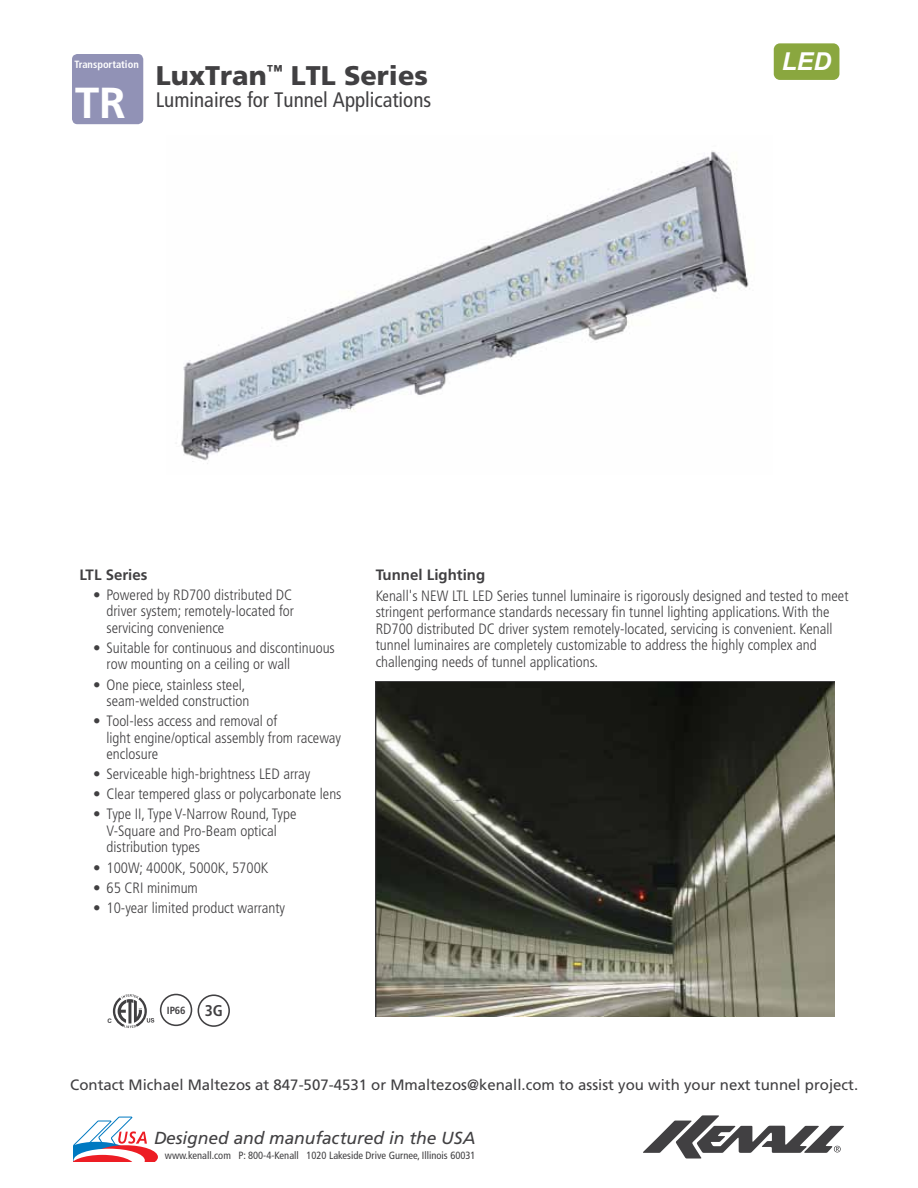
<style>
.page{position:relative;width:918px;height:1188px;background:#fff}
.page>*{position:absolute;margin:0;border:0;box-sizing:border-box;transform-origin:0 0}
.t1{font:700 43.35px "Frutiger LT Std";color:#fff}
.t2{font:900 27px "Frutiger LT Std";color:#414042}
.t3{font:italic 700 24.6px "Arial";color:#fff}
.t4{font:condensed 21px "Frutiger LT Std";color:#414042}
.t5{font:italic 17.4px "Frutiger LT Std";letter-spacing:-.005em;color:#414042}
.t6{font:300 condensed 15px/16.5px "Frutiger LT Std";color:#414042}
.t7{font:15px "Frutiger LT Std";color:#414042}
.t8{font:700 15px "Frutiger LT Std";color:#414042}
.t9{font:condensed 10.5px "Frutiger LT Std";color:#414042}
.t10{font:700 condensed 10.5px "Frutiger LT Std";color:#fff}
.t11{font:700 condensed 10.35px "Frutiger LT Std";color:#414042}
.t12{font:700 6.15px "Arial";color:#414042}
.s1{font-size:15.6px}
</style>
<div class="page">
<img style="left:181px;top:151px;width:569px;height:313px">
<div style="left:72px;top:54px;width:71px;height:70px;background:#9192b6;border-radius:5px"></div>
<div style="left:774px;top:43px;width:65px;height:37px;background:#8aa73f;border-radius:6px"></div>
<svg style="left:643px;top:1115px;width:201px;height:44px"></svg>
<svg style="left:73px;top:1117px;width:85px;height:44px"></svg>
<svg style="left:198px;top:994px;width:32px;height:33px"></svg>
<svg style="left:160px;top:994px;width:32px;height:32px"></svg>
<svg style="left:113px;top:994px;width:41px;height:34px"></svg>
<svg style="left:376px;top:681px;width:458px;height:336px;background:#505045"></svg>
<p class="t10" style="left:75px;top:58px;width:66px">Transportation</p>
<h1 class="t1" style="left:75px;top:77px;width:52px">TR</h1>
<h2 class="t2" style="left:156px;top:59px;width:274px">LuxTran<sup>™</sup> LTL Series</h2>
<h3 class="t4" style="left:156px;top:88px;width:277px">Luminaires for Tunnel Applications</h3>
<h3 class="t3" style="left:782px;top:45px;width:51px">LED</h3>
<p class="t8" style="left:80px;top:566px;width:69px">LTL Series</p>
<p class="t6" style="left:107px;top:587px;width:189px;text-align:justify;text-indent:-14px">• Powered by RD700 distributed DC driver system; remotely-located for servicing convenience</p>
<p class="t6" style="left:107px;top:640px;width:230px;text-indent:-14px">• Suitable for continuous and discontinuous row mounting on a ceiling or wall</p>
<p class="t6" style="left:93px;top:676px;width:158px;text-align:right">• One piece, stainless steel, seam-welded construction</p>
<p class="t6" style="left:107px;top:713px;width:236px;text-indent:-14px">• Tool-less access and removal of<br>light engine/optical assembly from raceway enclosure</p>
<p class="t6" style="left:93px;top:766px;width:219px">• Serviceable high-brightness LED array</p>
<p class="t6" style="left:93px;top:786px;width:250px">• Clear tempered glass or polycarbonate lens</p>
<p class="t6" style="left:107px;top:806px;width:191px;text-indent:-13px">• Type II, Type V-Narrow Round, Type<br>V-Square and Pro-Beam optical distribution types</p>
<p class="t6" style="left:93px;top:859px;width:177px">• 100W; 4000K, 5000K, 5700K</p>
<p class="t6" style="left:93px;top:879px;width:106px">• 65 CRI minimum</p>
<p class="t6" style="left:93px;top:900px;width:194px">• 10-year limited product warranty</p>
<p class="t8" style="left:376px;top:566px;width:111px">Tunnel Lighting</p>
<p class="t6" style="left:376px;top:588px;width:474px">Kenall's NEW LTL LED Series tunnel luminaire is rigorously designed and tested to meet stringent performance standards necessary fin tunnel lighting applications. With the RD700 distributed DC driver system remotely-located, servicing is convenient. Kenall tunnel luminaires are completely customizable to address the highly complex and challenging needs of tunnel applications.</p>
<p class="t12" style="left:108px;top:1016px;width:6px">C</p>
<p class="t11" style="left:167px;top:1004px;width:57px">IP66 <span class="s1">3G</span></p>
<p class="t7" style="left:70px;top:1076px;width:790px">Contact Michael Maltezos at 847-507-4531 or Mmaltezos@kenall.com to assist you with your next tunnel project.</p>
<p class="t5" style="left:154px;top:1127px;width:323px">Designed and manufactured in the USA</p>
<p class="t9" style="left:165px;top:1149px;width:312px">www.kenall.com P: 800-4-Kenall 1020 Lakeside Drive Gurnee, Illinois 60031</p>
</div>
